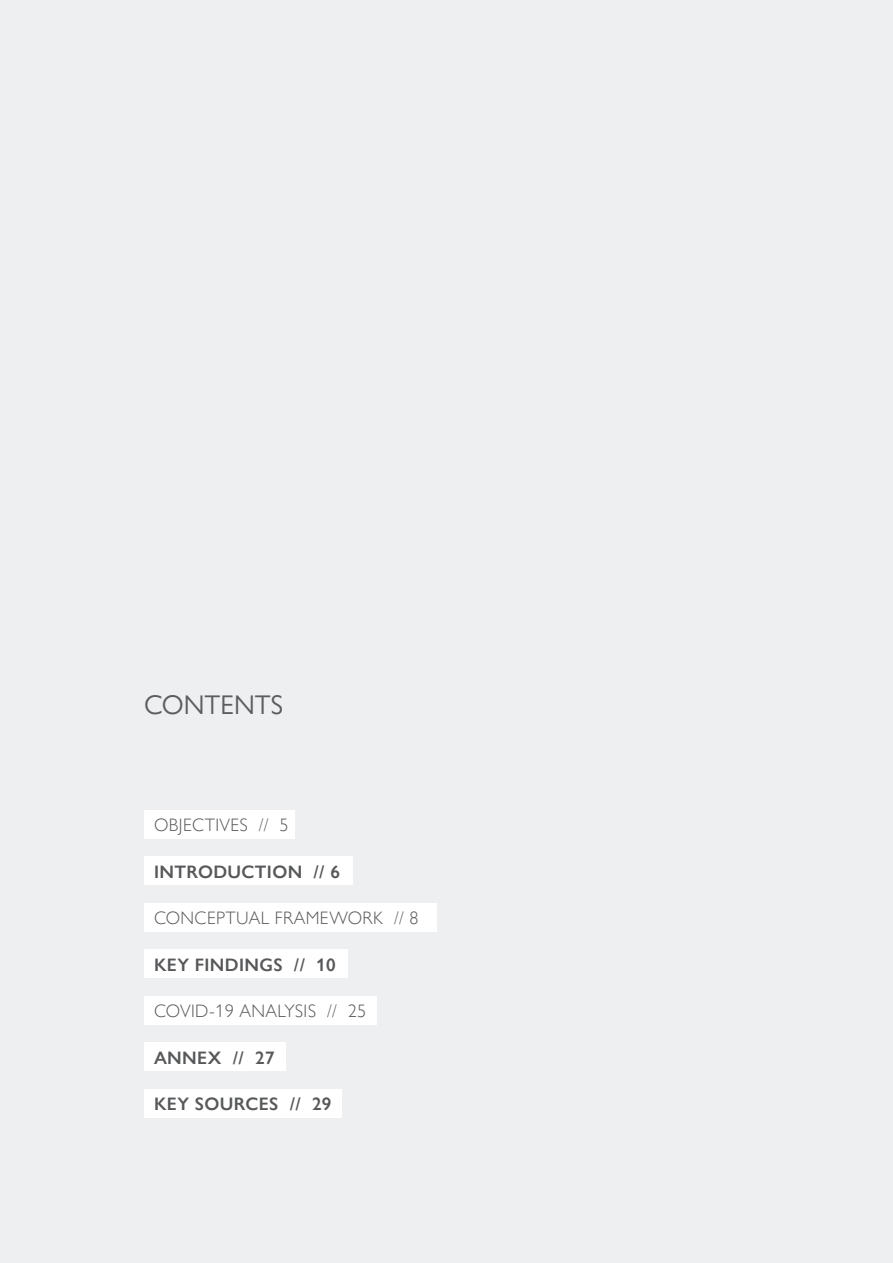
<style>
.page{position:relative;width:893px;height:1263px;background:#eeeff1}
.page>*{position:absolute;margin:0;border:0;box-sizing:border-box;transform-origin:0 0}
.t1{font:27px "Gill Sans Nova";color:#5d5d5d}
.t2{font:300 18px "Gill Sans Nova";letter-spacing:.02em;color:#57585a}
.t3{font:600 18px "Gill Sans Nova";letter-spacing:.02em;color:#57585a}
</style>
<div class="page">
<div style="left:144px;top:996px;width:233px;height:29px;background:#fff"></div>
<div style="left:144px;top:856px;width:208px;height:29px;background:#fff"></div>
<div style="left:144px;top:810px;width:150px;height:29px;background:#fff"></div>
<div style="left:144px;top:949px;width:204px;height:29px;background:#fff"></div>
<div style="left:144px;top:903px;width:292px;height:29px;background:#fff"></div>
<div style="left:144px;top:1042px;width:141px;height:29px;background:#fff"></div>
<div style="left:144px;top:1089px;width:197px;height:29px;background:#fff"></div>
<h1 class="t1" style="left:144px;top:688px;width:141px">CONTENTS</h1>
<p class="t2" style="left:154px;top:814px;width:136px">OBJECTIVES // 5</p>
<p class="t3" style="left:154px;top:860px;width:187px">INTRODUCTION // 6</p>
<p class="t2" style="left:154px;top:907px;width:266px">CONCEPTUAL FRAMEWORK // 8</p>
<p class="t3" style="left:154px;top:953px;width:183px">KEY FINDINGS // 10</p>
<p class="t2" style="left:154px;top:1000px;width:214px">COVID-19 ANALYSIS // 25</p>
<p class="t3" style="left:154px;top:1046px;width:122px">ANNEX // 27</p>
<p class="t3" style="left:154px;top:1093px;width:179px">KEY SOURCES // 29</p>
</div>
